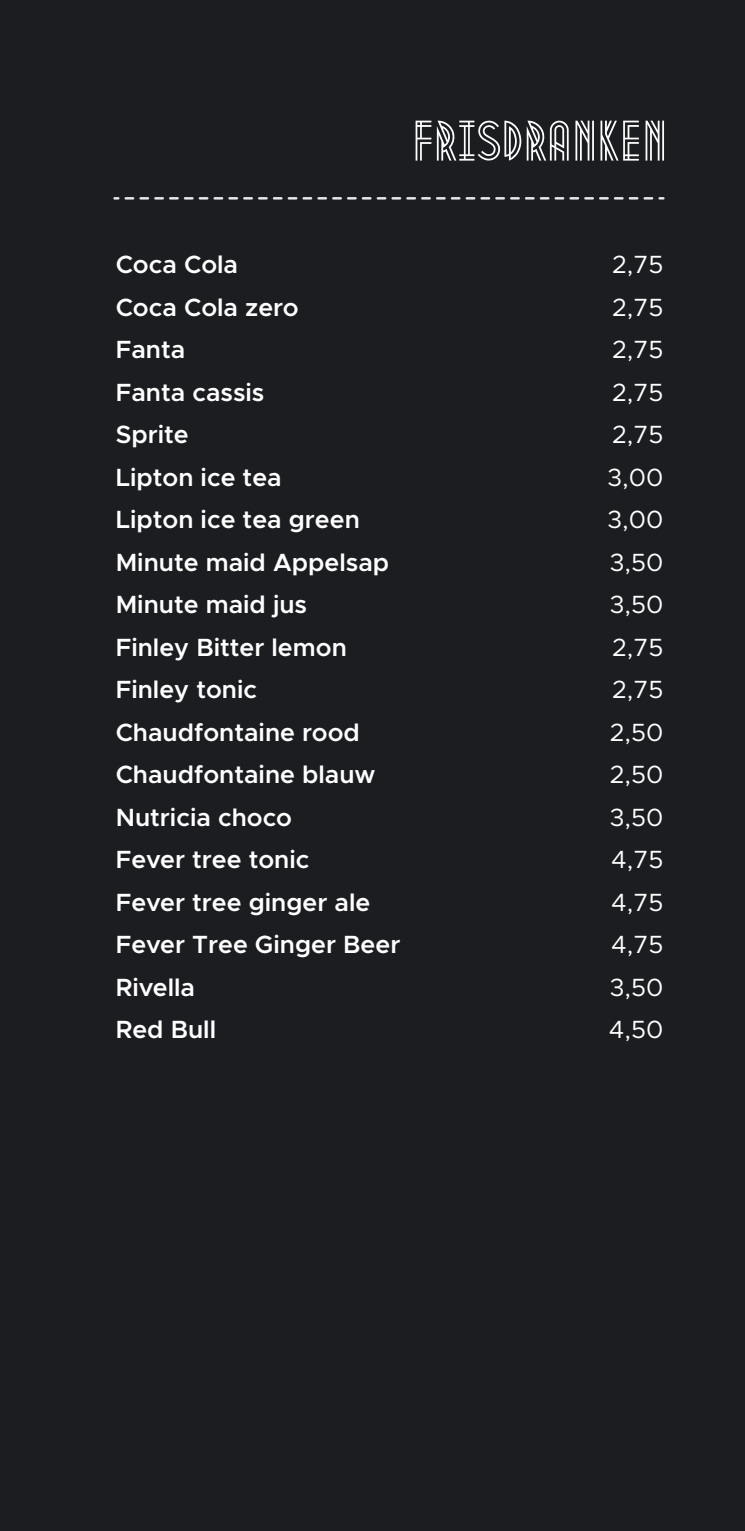
<style>
.page{position:relative;width:745px;height:1531px;background:#fff}
.page>*{position:absolute;margin:0;border:0;box-sizing:border-box;transform-origin:0 0}
.t1{font:50px "Metropolis 1920";color:#fff}
.t2{font:600 25px/42.5px "Metropolis";color:#fff}
.t3{font:25px/42.5px "Metropolis";color:#fff;text-align:justify}
</style>
<div class="page">
<div style="left:0;top:0;width:744px;height:1531px;background:#1b1d20"></div>
<svg style="left:114px;top:197px;width:4px;height:3px"></svg>
<svg style="left:126px;top:197px;width:537px;height:3px"></svg>
<h1 class="t1" style="left:415px;top:100px;width:256px">FRISDRANKEN</h1>
<p class="t2" style="left:116px;top:243px;width:286px">Coca Cola<br>Coca Cola zero<br>Fanta<br>Fanta cassis<br>Sprite<br>Lipton ice tea<br>Lipton ice tea green<br>Minute maid Appelsap<br>Minute maid jus<br>Finley Bitter lemon<br>Finley tonic<br>Chaudfontaine rood<br>Chaudfontaine blauw<br>Nutricia choco<br>Fever tree tonic<br>Fever tree ginger ale<br>Fever Tree Ginger Beer<br>Rivella<br>Red Bull</p>
<p class="t3" style="left:607px;top:243px;width:57px">2,75<br>2,75<br>2,75<br>2,75<br>2,75<br>3,00<br>3,00<br>3,50<br>3,50<br>2,75<br>2,75<br>2,50<br>2,50<br>3,50<br>4,75<br>4,75<br>4,75<br>3,50<br>4,50</p>
</div>
